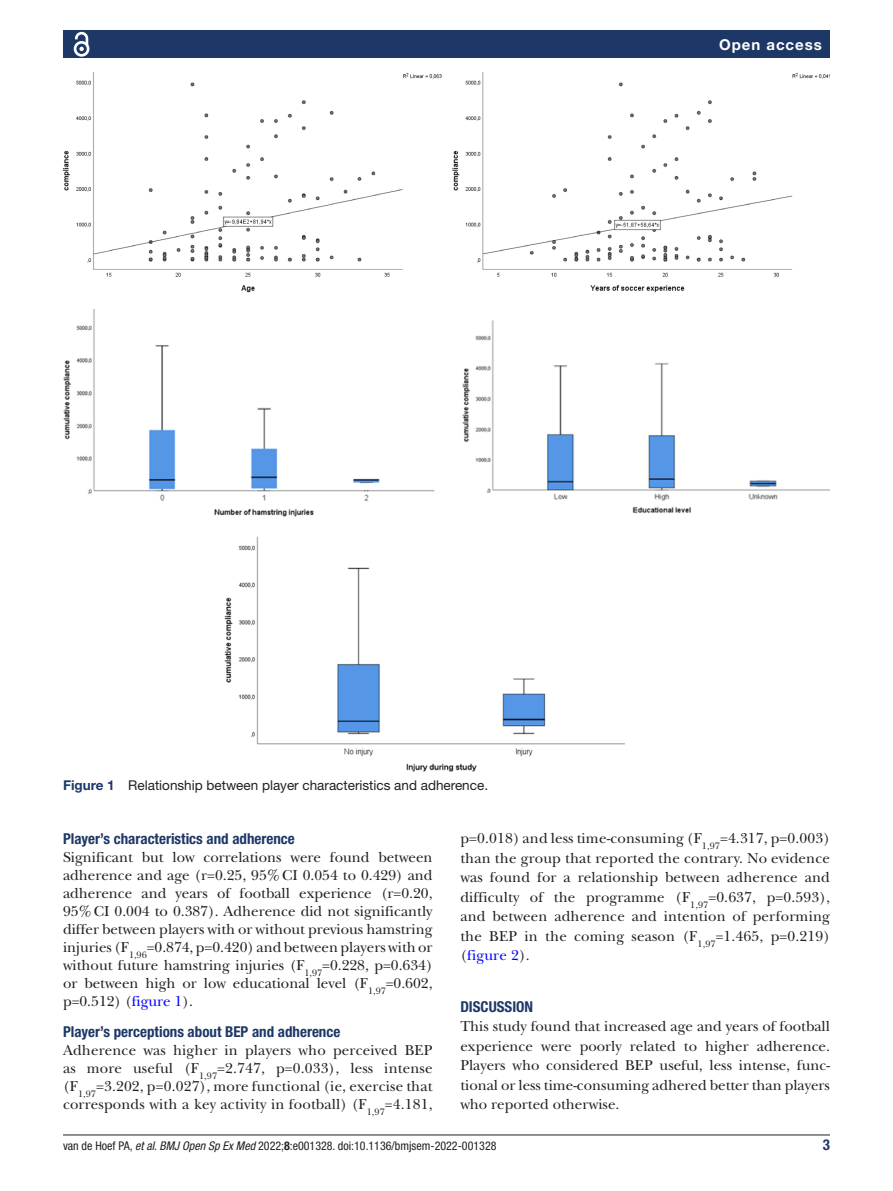
<style>
.page{position:relative;width:893px;height:1191px;background:#fff}
.page>*{position:absolute;margin:0;border:0;box-sizing:border-box;transform-origin:0 0}
.t1{font:15px/18px "New Baskerville";letter-spacing:.01em;color:#231f20;text-align:justify}
.t2{font:700 condensed 15px "Helvetica Neue LT Std";color:#1d3766}
.t3{font:700 15px "Helvetica Neue LT Std";letter-spacing:.065em;color:#fff}
.t4{font:13.5px "Helvetica Neue LT Std";color:#231f20}
.t5{font:condensed 12px "Helvetica Neue LT Std";color:#231f20}
.s1{font-weight:700;color:#1d3766}
.s2{color:#00f}
.s3{font-style:italic}
.s4{font-weight:700}
</style>
<div class="page">
<hr style="left:63px;top:1134px;width:767px;height:1px;background:#231f20">
<div style="left:63px;top:31px;width:767px;height:27px;background:#1d3766"></div>
<svg style="left:73px;top:31px;width:17px;height:26px"></svg>
<img style="left:63px;top:73px;width:767px;height:699px">
<p class="t3" style="left:719px;top:35px;width:104px">Open access</p>
<p class="t4" style="left:63px;top:777px;width:427px"><span class="s1">Figure 1</span> Relationship between player characteristics and adherence.</p>
<p class="t2" style="left:63px;top:829px;width:233px">Player’s characteristics and adherence</p>
<p class="t1" style="left:63px;top:848px;width:371px">Significant but low correlations were found between adherence and age (r=0.25, 95%CI 0.054 to 0.429) and adherence and years of football experience (r=0.20, 95%CI 0.004 to 0.387). Adherence did not significantly differ between players with or without previous hamstring injuries (F<sub>1,96</sub>=0.874, p=0.420) and between players with or without future hamstring injuries (F<sub>1,97</sub>=0.228, p=0.634) or between high or low educational level (F<sub>1,97</sub>=0.602, p=0.512) (<span class="s2">figure 1</span>).</p>
<p class="t2" style="left:63px;top:1023px;width:279px">Player’s perceptions about BEP and adherence</p>
<p class="t1" style="left:63px;top:1041px;width:371px">Adherence was higher in players who perceived BEP as more useful (F<sub>1,97</sub>=2.747, p=0.033), less intense (F<sub>1,97</sub>=3.202, p=0.027), more functional (ie, exercise that corresponds with a key activity in football) (F<sub>1,97</sub>=4.181,</p>
<p class="t1" style="left:460px;top:829px;width:371px;line-height:19.5px">p=0.018) and less time-consuming (F<sub>1,97</sub>=4.317, p=0.003) than the group that reported the contrary. No evidence was found for a relationship between adherence and difficulty of the programme (F<sub>1,97</sub>=0.637, p=0.593), and between adherence and intention of performing the BEP in the coming season (F<sub>1,97</sub>=1.465, p=0.219) (<span class="s2">figure 2</span>).</p>
<p class="t2" style="left:460px;top:997px;width:74px">DISCUSSION</p>
<p class="t1" style="left:460px;top:1016px;width:371px;line-height:19.5px">This study found that increased age and years of football experience were poorly related to higher adherence.<br>Players who considered BEP useful, less intense, func&shy;tional or less time-consuming adhered better than players who reported otherwise.</p>
<p class="t5" style="left:63px;top:1138px;width:435px">van de Hoef PA, <span class="s3">et al</span>. <span class="s3">BMJ Open Sp Ex Med</span> 2022;<span class="s4">8</span>:e001328. doi:10.1136/bmjsem-2022-001328</p>
<p class="t2" style="left:823px;top:1135px;width:9px">3</p>
</div>
